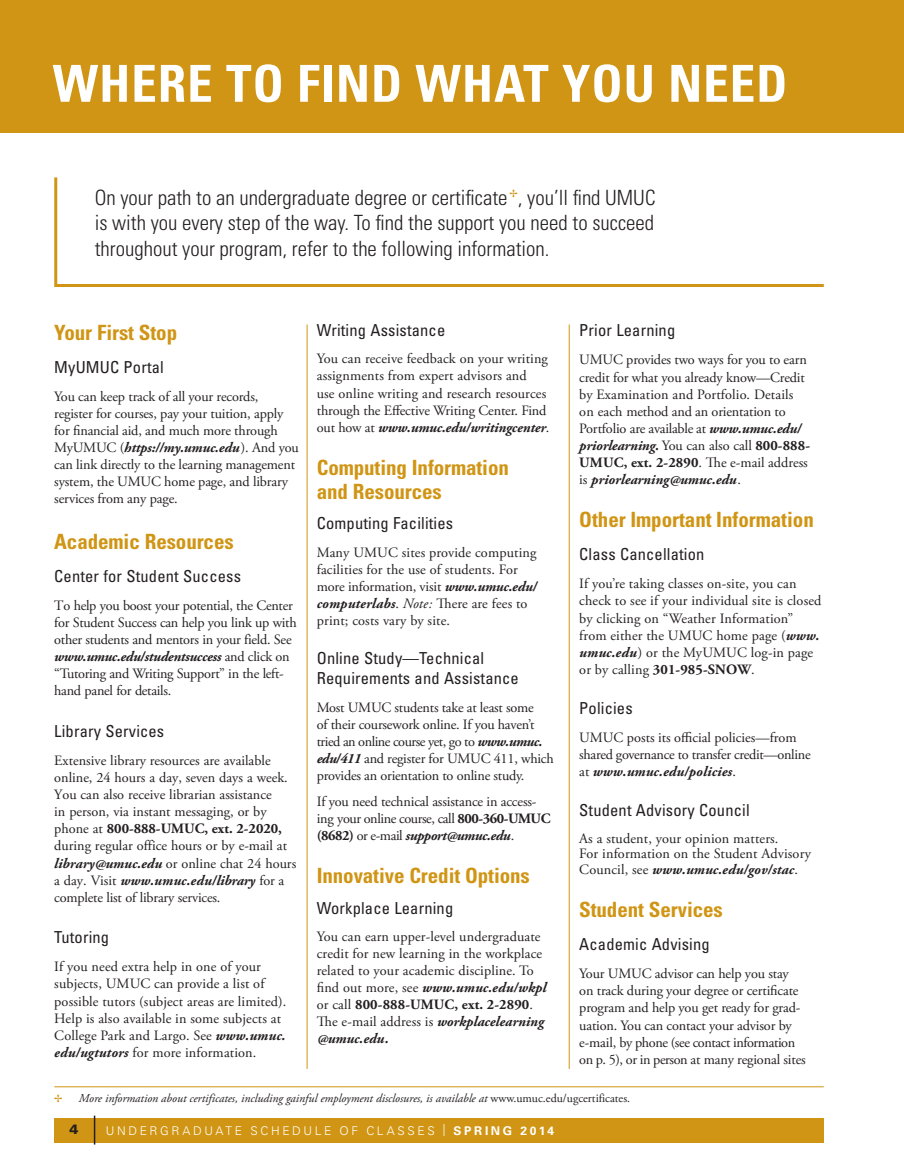
<style>
.page{position:relative;width:904px;height:1176px;background:#fff}
.page>*{position:absolute;margin:0;border:0;box-sizing:border-box;transform-origin:0 0}
.t1{font:700 condensed 51px "Univers LT Std";letter-spacing:.02em;color:#fff}
.t2{font:300 condensed 21px/25.5px "Univers LT Std";color:#231f20;text-align:justify}
.t3{font:700 condensed 21px/23.7px "Univers LT Std";letter-spacing:-.005em;color:#d09514}
.t4{font:condensed 16.5px/19.5px "Univers LT Std";letter-spacing:.01em;color:#231f20}
.t5{font:14.25px/17.1px "Adobe Garamond Pro";letter-spacing:-.01em;color:#231f20}
.t6{font:14.25px/17.1px "Adobe Garamond Pro";letter-spacing:.01em;color:#231f20}
.t7{font:900 13.5px "Univers LT Std";color:#231f20}
.t8{font:italic 12px "Adobe Garamond Pro";color:#231f20}
.t9{font:300 12px "Univers LT Std";letter-spacing:.22em;color:#fff}
.s1{font-weight:700;font-style:italic}
.s2{font-weight:700}
.s3{font-style:italic}
.s4{font-style:normal}
</style>
<div class="page">
<div style="left:0;top:0;width:904px;height:133px;background:#d09514"></div>
<div style="left:54px;top:1117px;width:770px;height:24px;background:#d09514"></div>
<svg style="left:94px;top:1115px;width:1px;height:29px"></svg>
<svg style="left:54px;top:177px;width:770px;height:110px"></svg>
<hr style="left:569px;top:324px;width:1px;height:744px;background:#d09514">
<hr style="left:307px;top:324px;width:1px;height:744px;background:#d09514">
<hr style="left:54px;top:1086px;width:770px;height:1px;background:#d09514">
<h1 class="t1" style="left:53px;top:64px;width:736px">WHERE TO FIND WHAT YOU NEED</h1>
<h2 class="t2" style="left:95px;top:186px;width:562px">On your path to an undergraduate degree or certificate <sup>✢</sup>, you’ll find UMUC is with you every step of the way. To find the support you need to succeed throughout your program, refer to the following information.</h2>
<h2 class="t3" style="left:54px;top:322px;width:124px">Your First Stop</h2>
<p class="t4" style="left:54px;top:358px;width:111px">MyUMUC Portal</p>
<p class="t5" style="left:54px;top:389px;width:246px">You can keep track of all your records, register for courses, pay your tuition, apply for financial aid, and much more through MyUMUC (<span class="s1">https://my.umuc.edu</span>). And you can link directly to the learning management system, the UMUC home page, and library services from any page.</p>
<h2 class="t3" style="left:54px;top:531px;width:181px">Academic Resources</h2>
<p class="t4" style="left:54px;top:567px;width:188px">Center for Student Success</p>
<p class="t5" style="left:54px;top:597px;width:244px">To help you boost your potential, the Center for Student Success can help you link up with other students and mentors in your field. See <span class="s1">www.umuc.edu/studentsuccess</span> and click on “Tutoring and Writing Support” in the left&shy;hand panel for details.</p>
<p class="t4" style="left:54px;top:722px;width:112px">Library Services</p>
<p class="t5" style="left:54px;top:752px;width:244px">Extensive library resources are available online, 24 hours a day, seven days a week.<br>You can also receive librarian assistance<br>in person, via instant messaging, or by phone at <span class="s2">800-888-UMUC, ext. 2-2020, </span>during regular office hours or by e-mail at <span class="s1">library@umuc.edu</span> or online chat 24 hours a day. Visit <span class="s1">www.umuc.edu/library</span> for a complete list of library services.</p>
<p class="t4" style="left:54px;top:928px;width:56px">Tutoring</p>
<p class="t6" style="left:54px;top:959px;width:234px">If you need extra help in one of your subjects, UMUC can provide a list of possible tutors (subject areas are limited).<br>Help is also available in some subjects at College Park and Largo. See <span class="s1">www.umuc. edu/ugtutors</span> for more information.</p>
<p class="t4" style="left:317px;top:322px;width:130px">Writing Assistance</p>
<p class="t6" style="left:317px;top:351px;width:234px">You can receive feedback on your writing assignments from expert advisors and<br>use online writing and research resources through the Effective Writing Center. Find out how at <span class="s1">www.umuc.edu/writingcenter</span>.</p>
<h2 class="t3" style="left:317px;top:457px;width:194px">Computing Information and Resources</h2>
<p class="t4" style="left:317px;top:514px;width:138px">Computing Facilities</p>
<p class="t6" style="left:317px;top:545px;width:222px">Many UMUC sites provide computing facilities for the use of students. For more information, visit <span class="s1">www.umuc.edu/ computerlabs</span>. <span class="s3">Note:</span> There are fees to print; costs vary by site.</p>
<p class="t4" style="left:317px;top:649px;width:204px">Online Study—Technical<br>Requirements and Assistance</p>
<p class="t5" style="left:317px;top:699px;width:238px">Most UMUC students take at least some<br>of their coursework online. If you haven’t tried an online course yet, go to <span class="s1">www.umuc. edu/411</span> and register for UMUC 411, which provides an orientation to online study.</p>
<p class="t5" style="left:317px;top:794px;width:235px">If you need technical assistance in access&shy;ing your online course, call <span class="s2">800-360-UMUC (8682)</span> or e-mail <span class="s1">support@umuc.edu</span>.</p>
<h2 class="t3" style="left:317px;top:865px;width:215px">Innovative Credit Options</h2>
<p class="t4" style="left:317px;top:899px;width:138px">Workplace Learning</p>
<p class="t6" style="left:317px;top:928px;width:231px">You can earn upper-level undergraduate credit for new learning in the workplace related to your academic discipline. To find out more, see <span class="s1">www.umuc.edu/wkpl </span>or call <span class="s2">800-888-UMUC, ext. 2-2890</span>.<br>The e-mail address is <span class="s1">workplacelearning @umuc.edu.</span></p>
<p class="t4" style="left:579px;top:322px;width:97px">Prior Learning</p>
<p class="t5" style="left:579px;top:352px;width:232px">UMUC provides two ways for you to earn credit for what you already know—Credit by Examination and Portfolio. Details on each method and an orientation to Portfolio are available at <span class="s1">www.umuc.edu/ priorlearning.</span> You can also call <span class="s2">800-888- UMUC, ext. 2-2890</span>. The e-mail address is <span class="s1">priorlearning@umuc.edu</span>.</p>
<h2 class="t3" style="left:579px;top:509px;width:236px">Other Important Information</h2>
<p class="t4" style="left:579px;top:545px;width:127px">Class Cancellation</p>
<p class="t6" style="left:579px;top:576px;width:244px">If you’re taking classes on-site, you can check to see if your individual site is closed by clicking on “Weather Information” from either the UMUC home page (<span class="s1">www. umuc.edu</span>) or the MyUMUC log-in page or by calling <span class="s2">301-985-SNOW</span>.</p>
<p class="t4" style="left:579px;top:699px;width:55px">Policies</p>
<p class="t5" style="left:579px;top:730px;width:233px">UMUC posts its official policies—from shared governance to transfer credit—online at <span class="s1">www.umuc.edu/policies</span>.</p>
<p class="t4" style="left:579px;top:801px;width:172px">Student Advisory Council</p>
<p class="t6" style="left:579px;top:831px;width:233px;line-height:15.6px">As a student, your opinion matters.<br>For information on the Student Advisory<br>Council, see <span class="s1">www.umuc.edu/gov/stac</span>.</p>
<h2 class="t3" style="left:579px;top:899px;width:145px">Student Services</h2>
<p class="t4" style="left:579px;top:935px;width:132px">Academic Advising</p>
<p class="t5" style="left:579px;top:966px;width:228px">Your UMUC advisor can help you stay on track during your degree or certificate program and help you get ready for grad&shy;uation. You can contact your advisor by e-mail, by phone (see contact information on p. 5), or in person at many regional sites</p>
<p class="t8" style="left:79px;top:1093px;width:553px">More information about certificates, including gainful employment disclosures, is available at <span class="s4">www.umuc.edu/ugcertificates.</span></p>
<p class="t7" style="left:69px;top:1123px;width:11px">4</p>
<p class="t9" style="left:106px;top:1125px;width:450px">UNDERGRADUATE SCHEDULE OF CLASSES | <span class="s2">SPRING 2014</span></p>
</div>
